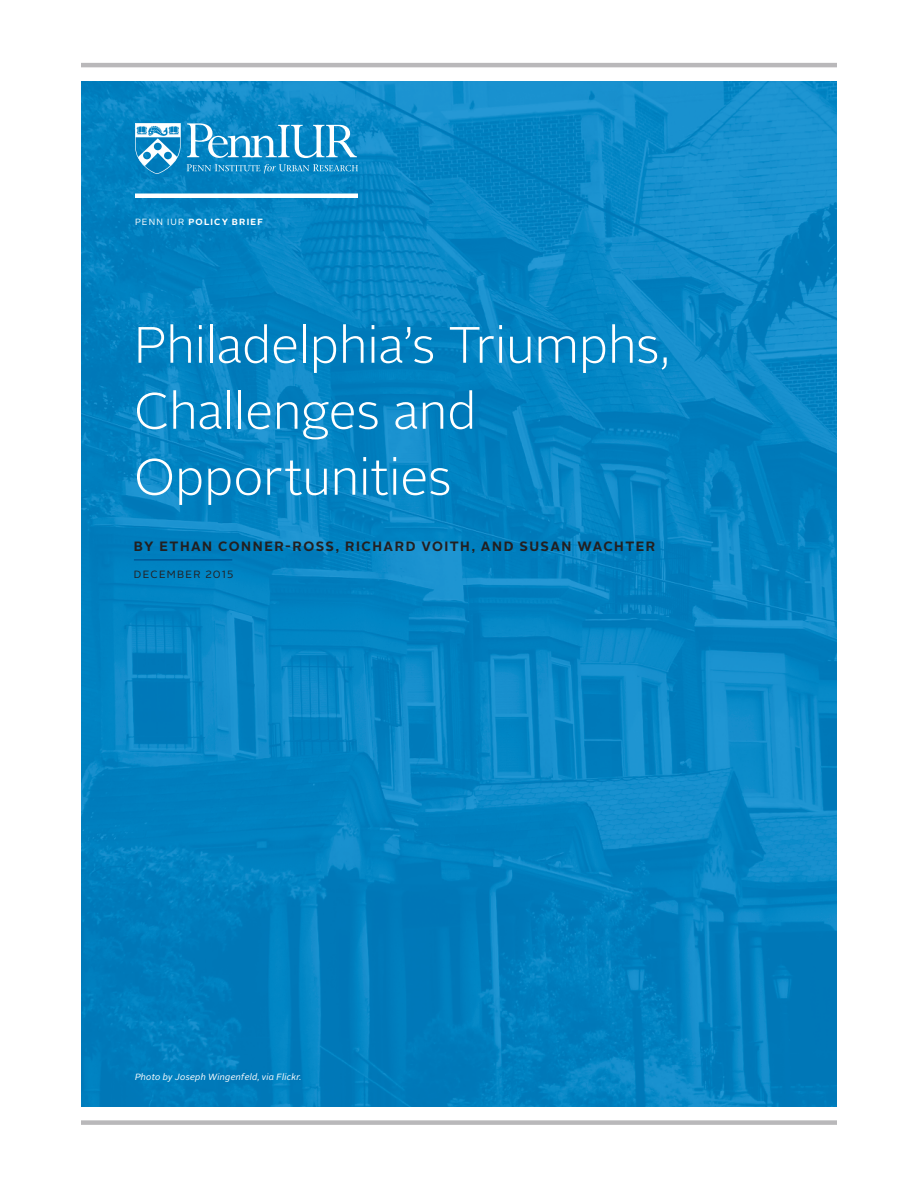
<style>
.page{position:relative;width:918px;height:1188px;background:#fff}
.page>*{position:absolute;margin:0;border:0;box-sizing:border-box;transform-origin:0 0}
.t1{font:300 51px/66px "Alright Sans";letter-spacing:-.01em;color:#fff}
.t2{font:700 13.5px "Alright Sans";letter-spacing:.11em;color:#231f20}
.t3{font:10.5px "Alright Sans";letter-spacing:.11em;color:#231f20}
.t4{font:italic 9px "Alright Sans";letter-spacing:.02em;color:#fff}
.t5{font:700 9px "Alright Sans";letter-spacing:.13em;color:#fff}
.s1{font-weight:400}
</style>
<div class="page">
<img style="left:81px;top:81px;width:756px;height:1026px">
<div style="left:81px;top:1120px;width:756px;height:5px;background:#b9b8ba"></div>
<hr style="left:81px;top:63px;width:756px;height:4px;background:#b9b8ba">
<hr style="left:134px;top:560px;width:98px;height:1px;background:#004583">
<svg style="left:187px;top:123px;width:170px;height:35px"></svg>
<svg style="left:187px;top:164px;width:171px;height:10px;background:#2c97cc"></svg>
<svg style="left:135px;top:123px;width:46px;height:51px"></svg>
<hr style="left:135px;top:194px;width:223px;height:4px;background:#fff">
<p class="t5" style="left:135px;top:216px;width:130px"><span class="s1">PENN IUR</span> POLICY BRIEF</p>
<p class="t1" style="left:134px;top:313px;width:538px">Philadelphia’s Triumphs,<br>Challenges and<br>Opportunities</p>
<p class="t2" style="left:134px;top:537px;width:523px">BY ETHAN CONNER-ROSS, RICHARD VOITH, AND SUSAN WACHTER</p>
<p class="t3" style="left:134px;top:567px;width:101px">DECEMBER 2015</p>
<p class="t4" style="left:135px;top:1071px;width:168px">Photo by Joseph Wingenfeld, via Flickr.</p>
</div>
